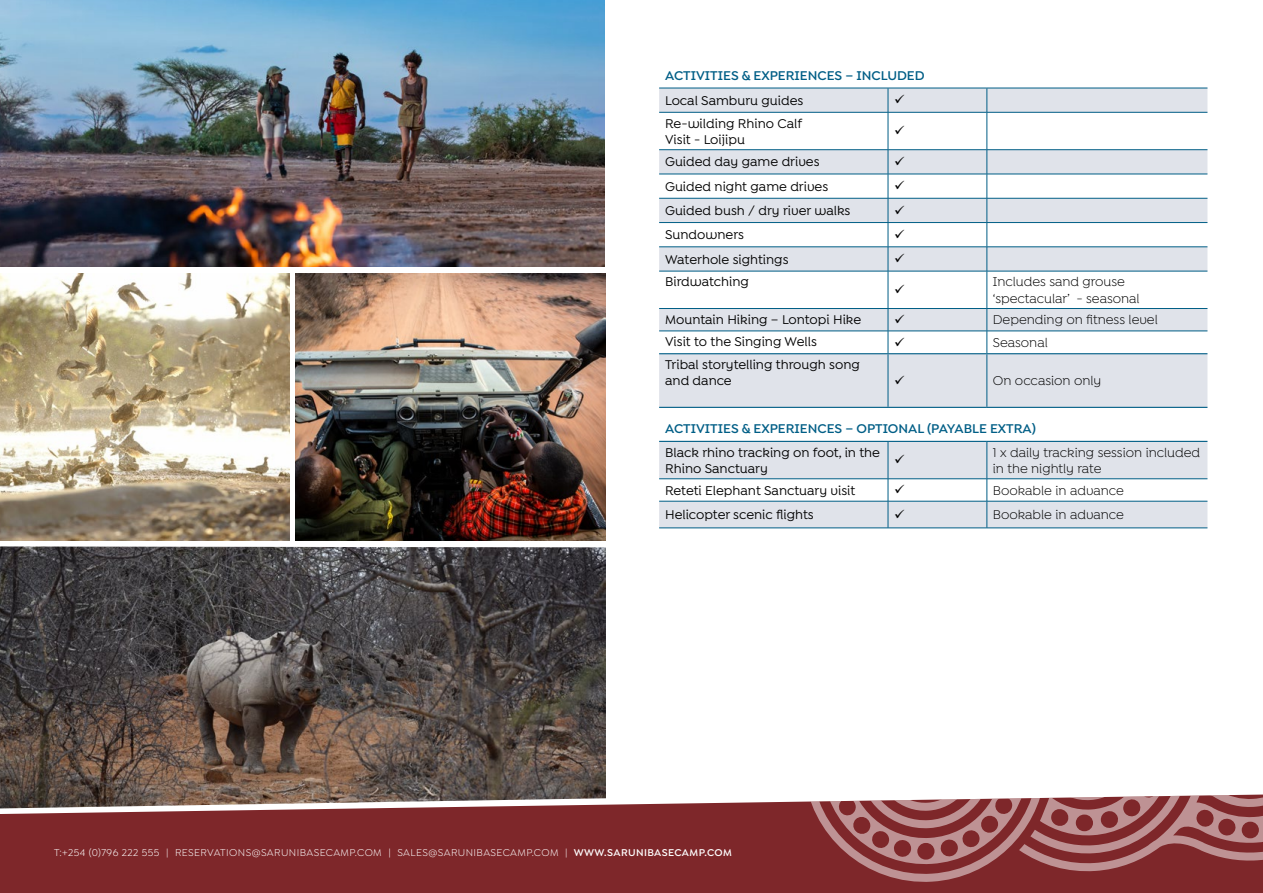
<style>
.page{position:relative;width:1263px;height:893px;background:#fff}
.page>*{position:absolute;margin:0;border:0;box-sizing:border-box;transform-origin:0 0}
.t1{font:500 13.5px/16.2px "Isidora Sans Alt";color:#000}
.t2{font:13.5px/16.2px "Isidora Sans Alt";color:#000}
.t3{font:600 13.5px "Isidora Sans Alt";color:#005e86}
.t4{font:10.5px "Isidora Sans";letter-spacing:.04em;color:#fff}
.s1{font-weight:600}
</style>
<div class="page">
<div style="left:0;top:801px;width:1263px;height:92px;background:#7e272a"></div>
<svg style="left:800px;top:794px;width:463px;height:92px;background:#995456"></svg>
<svg style="left:659px;top:89px;width:548px;height:439px;fill:#e0e3ea"></svg>
<svg style="left:888px;top:89px;width:1px;height:23px"></svg>
<hr style="left:659px;top:407px;width:229px;height:1px;background:#005e86">
<hr style="left:888px;top:407px;width:99px;height:1px;background:#005e86">
<hr style="left:987px;top:407px;width:220px;height:1px;background:#005e86">
<hr style="left:659px;top:441px;width:229px;height:1px;background:#005e86">
<hr style="left:888px;top:441px;width:99px;height:1px;background:#005e86">
<hr style="left:987px;top:441px;width:220px;height:1px;background:#005e86">
<hr style="left:888px;top:442px;width:1px;height:37px;background:#005e86">
<hr style="left:987px;top:442px;width:1px;height:37px;background:#005e86">
<hr style="left:659px;top:478px;width:229px;height:1px;background:#005e86">
<hr style="left:888px;top:478px;width:99px;height:1px;background:#005e86">
<hr style="left:987px;top:478px;width:220px;height:1px;background:#005e86">
<hr style="left:659px;top:501px;width:229px;height:1px;background:#005e86">
<hr style="left:888px;top:501px;width:99px;height:1px;background:#005e86">
<svg style="left:888px;top:479px;width:1px;height:49px"></svg>
<hr style="left:987px;top:501px;width:220px;height:1px;background:#005e86">
<svg style="left:987px;top:479px;width:1px;height:49px"></svg>
<hr style="left:659px;top:528px;width:229px;height:1px;background:#005e86">
<hr style="left:888px;top:528px;width:99px;height:1px;background:#005e86">
<hr style="left:987px;top:528px;width:220px;height:1px;background:#005e86">
<hr style="left:888px;top:112px;width:1px;height:38px;background:#005e86">
<hr style="left:659px;top:149px;width:229px;height:1px;background:#005e86">
<hr style="left:659px;top:174px;width:229px;height:1px;background:#005e86">
<hr style="left:659px;top:198px;width:229px;height:1px;background:#005e86">
<hr style="left:659px;top:222px;width:229px;height:1px;background:#005e86">
<svg style="left:888px;top:150px;width:1px;height:121px"></svg>
<hr style="left:659px;top:112px;width:229px;height:1px;background:#005e86">
<hr style="left:659px;top:247px;width:229px;height:1px;background:#005e86">
<hr style="left:659px;top:271px;width:229px;height:1px;background:#005e86">
<hr style="left:888px;top:112px;width:99px;height:1px;background:#005e86">
<hr style="left:888px;top:149px;width:99px;height:1px;background:#005e86">
<hr style="left:888px;top:174px;width:99px;height:1px;background:#005e86">
<hr style="left:888px;top:198px;width:99px;height:1px;background:#005e86">
<hr style="left:888px;top:222px;width:99px;height:1px;background:#005e86">
<hr style="left:888px;top:247px;width:99px;height:1px;background:#005e86">
<hr style="left:888px;top:271px;width:99px;height:1px;background:#005e86">
<hr style="left:987px;top:112px;width:220px;height:1px;background:#005e86">
<hr style="left:987px;top:149px;width:220px;height:1px;background:#005e86">
<hr style="left:987px;top:174px;width:220px;height:1px;background:#005e86">
<hr style="left:987px;top:198px;width:220px;height:1px;background:#005e86">
<hr style="left:987px;top:222px;width:220px;height:1px;background:#005e86">
<hr style="left:987px;top:247px;width:220px;height:1px;background:#005e86">
<hr style="left:987px;top:271px;width:220px;height:1px;background:#005e86">
<hr style="left:888px;top:271px;width:1px;height:37px;background:#005e86">
<svg style="left:987px;top:89px;width:1px;height:23px"></svg>
<hr style="left:987px;top:112px;width:1px;height:38px;background:#005e86">
<svg style="left:987px;top:150px;width:1px;height:121px"></svg>
<hr style="left:987px;top:271px;width:1px;height:37px;background:#005e86">
<hr style="left:659px;top:308px;width:229px;height:1px;background:#005e86">
<hr style="left:888px;top:308px;width:99px;height:1px;background:#005e86">
<hr style="left:987px;top:308px;width:220px;height:1px;background:#005e86">
<svg style="left:888px;top:309px;width:1px;height:44px"></svg>
<svg style="left:987px;top:309px;width:1px;height:44px"></svg>
<hr style="left:659px;top:331px;width:229px;height:1px;background:#005e86">
<hr style="left:888px;top:331px;width:99px;height:1px;background:#005e86">
<hr style="left:987px;top:331px;width:220px;height:1px;background:#005e86">
<hr style="left:659px;top:353px;width:229px;height:1px;background:#005e86">
<hr style="left:888px;top:353px;width:99px;height:1px;background:#005e86">
<hr style="left:987px;top:353px;width:220px;height:1px;background:#005e86">
<hr style="left:888px;top:354px;width:1px;height:53px;background:#005e86">
<hr style="left:987px;top:354px;width:1px;height:53px;background:#005e86">
<hr style="left:659px;top:88px;width:229px;height:1px;background:#005e86">
<hr style="left:888px;top:88px;width:99px;height:1px;background:#005e86">
<hr style="left:987px;top:88px;width:220px;height:1px;background:#005e86">
<img style="left:0;top:546px;width:606px;height:262px">
<img style="left:0;top:273px;width:289px;height:267px">
<img style="left:0;top:0;width:605px;height:267px">
<img style="left:295px;top:273px;width:311px;height:267px">
<svg style="left:895px;top:95px;width:9px;height:9px"></svg>
<svg style="left:895px;top:126px;width:9px;height:9px"></svg>
<svg style="left:895px;top:157px;width:9px;height:8px"></svg>
<svg style="left:895px;top:181px;width:9px;height:9px"></svg>
<svg style="left:895px;top:205px;width:9px;height:9px"></svg>
<svg style="left:895px;top:229px;width:9px;height:9px"></svg>
<svg style="left:895px;top:254px;width:9px;height:9px"></svg>
<svg style="left:895px;top:285px;width:9px;height:8px"></svg>
<svg style="left:895px;top:314px;width:9px;height:9px"></svg>
<svg style="left:895px;top:337px;width:9px;height:9px"></svg>
<svg style="left:895px;top:375px;width:9px;height:9px"></svg>
<svg style="left:895px;top:455px;width:9px;height:9px"></svg>
<svg style="left:895px;top:485px;width:9px;height:9px"></svg>
<svg style="left:895px;top:509px;width:9px;height:9px"></svg>
<p class="t3" style="left:665px;top:67px;width:261px">ACTIVITIES &amp; EXPERIENCES – INCLUDED</p>
<p class="t1" style="left:665px;top:92px;width:140px">Local Samburu guides</p>
<p class="t1" style="left:665px;top:115px;width:138px">Re-wilding Rhino Calf<br>Visit - Loijipu</p>
<p class="t1" style="left:665px;top:154px;width:156px">Guided day game drives</p>
<p class="t1" style="left:665px;top:178px;width:165px">Guided night game drives</p>
<p class="t1" style="left:665px;top:202px;width:187px">Guided bush / dry river walks</p>
<p class="t1" style="left:665px;top:227px;width:80px">Sundowners</p>
<p class="t1" style="left:665px;top:251px;width:125px">Waterhole sightings</p>
<p class="t1" style="left:665px;top:274px;width:85px">Birdwatching</p>
<p class="t2" style="left:993px;top:274px;width:148px">Includes sand grouse ‘spectacular’ - seasonal</p>
<p class="t1" style="left:665px;top:311px;width:198px">Mountain Hiking – Lontopi Hike</p>
<p class="t2" style="left:993px;top:312px;width:166px">Depending on fitness level</p>
<p class="t1" style="left:665px;top:334px;width:153px">Visit to the Singing Wells</p>
<p class="t2" style="left:993px;top:334px;width:56px">Seasonal</p>
<p class="t1" style="left:665px;top:356px;width:196px">Tribal storytelling through song and dance</p>
<p class="t2" style="left:993px;top:373px;width:110px">On occasion only</p>
<p class="t3" style="left:665px;top:420px;width:372px">ACTIVITIES &amp; EXPERIENCES – OPTIONAL (PAYABLE EXTRA)</p>
<p class="t1" style="left:665px;top:444px;width:216px">Black rhino tracking on foot, in the<br>Rhino Sanctuary</p>
<p class="t2" style="left:993px;top:444px;width:209px">1 x daily tracking session included in the nightly rate</p>
<p class="t1" style="left:665px;top:482px;width:192px">Reteti Elephant Sanctuary visit</p>
<p class="t2" style="left:993px;top:482px;width:133px">Bookable in advance</p>
<p class="t1" style="left:665px;top:507px;width:150px">Helicopter scenic flights</p>
<p class="t2" style="left:993px;top:507px;width:133px">Bookable in advance</p>
<p class="t4" style="left:54px;top:846px;width:679px">T:+254 (0)796 222 555 | RESERVATIONS@SARUNIBASECAMP.COM | SALES@SARUNIBASECAMP.COM | <span class="s1">WWW.SARUNIBASECAMP.COM</span></p>
</div>
